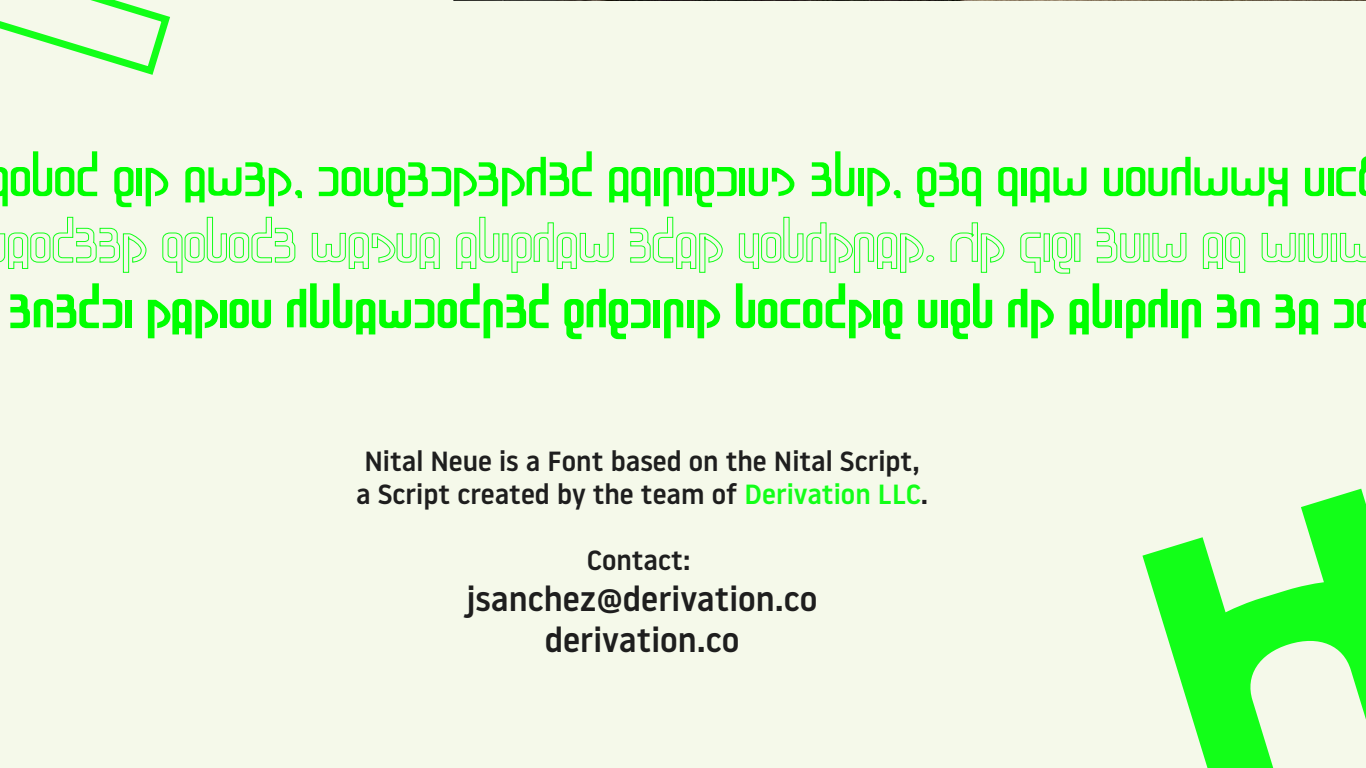
<style>
.page{position:relative;width:1366px;height:768px;background:#f5f9ea}
.page>*{position:absolute;margin:0;border:0;box-sizing:border-box;transform-origin:0 0}
.t1{font:700 55px "Nital Neue";color:#0f0}
.t2{font:55px "Nital Neue";color:#0f0}
.t3{font:500 34px/40.8px "Noway";color:#1e1e1e;text-align:center}
.t4{font:500 27.7px/33.2px "Noway";color:#1e1e1e;text-align:center}
.s1{color:#12ff18}
</style>
<div class="page">
<img style="left:454px;top:0;width:912px;height:1px">
<svg style="left:0;top:0;width:170px;height:75px"></svg>
<svg style="left:0;top:216px;width:147px;height:57px"></svg>
<svg style="left:162px;top:216px;width:134px;height:57px"></svg>
<svg style="left:311px;top:232px;width:129px;height:37px"></svg>
<svg style="left:456px;top:216px;width:44px;height:53px"></svg>
<svg style="left:511px;top:222px;width:103px;height:51px"></svg>
<svg style="left:630px;top:216px;width:93px;height:57px"></svg>
<svg style="left:738px;top:216px;width:186px;height:57px"></svg>
<div style="left:926px;top:255px;width:8px;height:7px;border:1px solid #12ff18;border-radius:50%"></div>
<svg style="left:950px;top:222px;width:55px;height:51px"></svg>
<svg style="left:1020px;top:232px;width:21px;height:41px"></svg>
<div style="left:1044px;top:233px;width:6px;height:29px;border:1px solid #12ff18"></div>
<svg style="left:1051px;top:232px;width:22px;height:42px"></svg>
<div style="left:1074px;top:233px;width:6px;height:29px;border:1px solid #12ff18"></div>
<svg style="left:1096px;top:227px;width:45px;height:36px"></svg>
<div style="left:1143px;top:233px;width:7px;height:29px;border:1px solid #12ff18"></div>
<svg style="left:1152px;top:232px;width:35px;height:31px"></svg>
<svg style="left:1202px;top:232px;width:44px;height:41px"></svg>
<svg style="left:1261px;top:232px;width:35px;height:31px"></svg>
<div style="left:1299px;top:233px;width:6px;height:29px;border:1px solid #12ff18"></div>
<svg style="left:1307px;top:233px;width:21px;height:30px"></svg>
<div style="left:1331px;top:233px;width:6px;height:29px;border:1px solid #12ff18"></div>
<svg style="left:1339px;top:232px;width:27px;height:31px"></svg>
<h1 class="t2" style="left:9px;top:151px;width:1350px">olor sit amet, consectetuer adipiscing elit, sed diam nonummy nib</h1>
<h1 class="t1" style="left:8px;top:283px;width:1348px">exerci tation ullamcorper suscipit lobortis nisl ut aliquip ex ea c</h1>
<p class="t4" style="left:356px;top:444px;width:574px">Nital Neue is a Font based on the Nital Script, a Script created by the team of <span class="s1">Derivation LLC</span>.</p>
<p class="t4" style="left:587px;top:543px;width:105px">Contact:</p>
<p class="t3" style="left:467px;top:578px;width:352px">jsanchez@derivation.co derivation.co</p>
</div>
